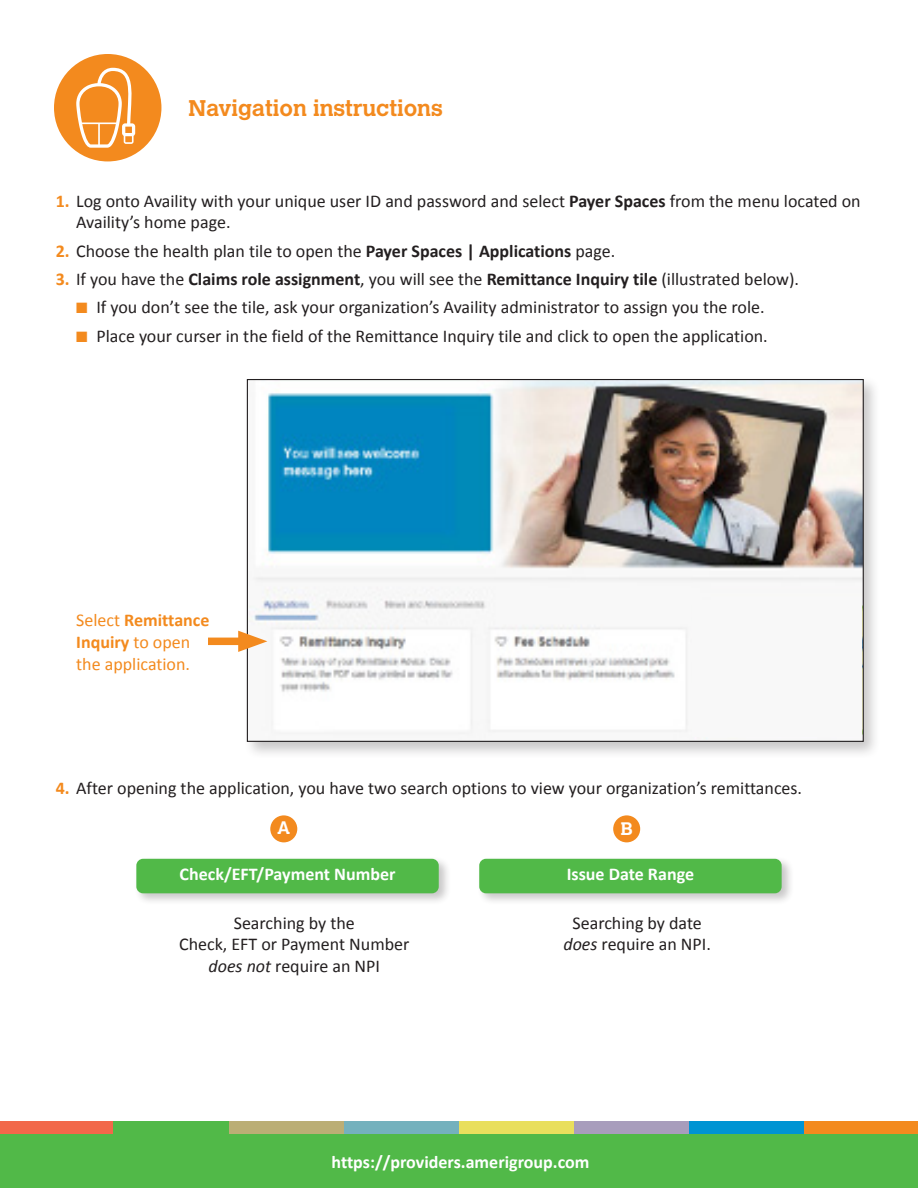
<style>
.page{position:relative;width:918px;height:1188px;background:#fff}
.page>*{position:absolute;margin:0;border:0;box-sizing:border-box;transform-origin:0 0}
.Amerigroup_Sub_head{font:700 22.5px "Calvert MT Std";color:#f38a1e}
.Amerigroup_Bulleted{font:18px/21.6px "Calibri";color:#231f20;text-align:center}
.Amerigroup_Body_Text{font:700 18px "Calibri";color:#fff}
.Amerigroup_Body_Text-2{font:18px/21.6px "Calibri";color:#f38a1e}
.Amerigroup_Body_Text-3{font:700 18px "Calvert MT Std";color:#fff}
.s1{font-weight:700;color:#f38a1e}
.s2{font-weight:700}
.s3{color:#f38a1e}
.s4{font-style:italic}
</style>
<div class="page">
<div style="left:0;top:1122px;width:114px;height:12px;background:#f2684a"></div>
<div style="left:114px;top:1122px;width:115px;height:12px;background:#51b948"></div>
<div style="left:229px;top:1122px;width:115px;height:12px;background:#bbae75"></div>
<div style="left:344px;top:1122px;width:115px;height:12px;background:#74b1bd"></div>
<div style="left:459px;top:1122px;width:115px;height:12px;background:#e9df5d"></div>
<div style="left:574px;top:1122px;width:116px;height:12px;background:#a89dbc"></div>
<div style="left:690px;top:1122px;width:115px;height:12px;background:#0094d3"></div>
<div style="left:805px;top:1122px;width:113px;height:12px;background:#f38a1e"></div>
<div style="left:0;top:1134px;width:918px;height:54px;background:#51b948"></div>
<div style="left:54px;top:54px;width:107px;height:107px;background:#f38a1e;border-radius:50%"></div>
<div style="left:243px;top:375px;width:638px;height:384px;background:#231f20;opacity:.25"></div>
<img style="left:246px;top:378px;width:618px;height:364px">
<img style="left:693px;top:601px;width:168px;height:105px">
<img style="left:693px;top:706px;width:168px;height:30px">
<div style="left:208px;top:638px;width:42px;height:7px;background:#f38a1e"></div>
<svg style="left:238px;top:631px;width:29px;height:21px"></svg>
<div style="left:133px;top:856px;width:318px;height:50px;background:#231f20;opacity:.25"></div>
<div style="left:136px;top:859px;width:303px;height:34px;background:#51b948;border-radius:7px"></div>
<div style="left:476px;top:856px;width:318px;height:50px;background:#231f20;opacity:.25"></div>
<div style="left:479px;top:859px;width:303px;height:34px;background:#51b948;border-radius:7px"></div>
<div style="left:270px;top:815px;width:27px;height:27px;background:#f38a1e;border-radius:50%"></div>
<div style="left:613px;top:815px;width:27px;height:27px;background:#f38a1e;border-radius:50%"></div>
<svg style="left:76px;top:68px;width:59px;height:80px"></svg>
<p class="Amerigroup_Sub_head" style="left:188px;top:94px;width:256px">Navigation instructions</p>
<p class="Amerigroup_Bulleted" style="left:76px;top:189px;width:786px;text-align:left;text-indent:-20px"><span class="s1">1.</span> Log onto Availity with your unique user ID and password and select <span class="s2">Payer Spaces</span> from the menu located on<br>Availity’s home page.</p>
<p class="Amerigroup_Bulleted" style="left:56px;top:239px;width:561px"><span class="s1">2.</span> Choose the health plan tile to open the <span class="s2">Payer Spaces | Applications</span> page.</p>
<p class="Amerigroup_Bulleted" style="left:56px;top:267px;width:745px"><span class="s1">3.</span> If you have the <span class="s2">Claims role assignment</span>, you will see the <span class="s2">Remittance Inquiry tile</span> (illustrated below).</p>
<p class="Amerigroup_Bulleted" style="left:76px;top:296px;width:690px"><span class="s3">■</span> If you don’t see the tile, ask your organization’s Availity administrator to assign you the role.</p>
<p class="Amerigroup_Bulleted" style="left:76px;top:324px;width:693px"><span class="s3">■</span> Place your curser in the field of the Remittance Inquiry tile and click to open the application.</p>
<p class="Amerigroup_Body_Text-2" style="left:76px;top:609px;width:135px">Select <span class="s2">Remittance<br>Inquiry</span> to open the application.</p>
<p class="Amerigroup_Bulleted" style="left:56px;top:776px;width:748px"><span class="s1">4.</span> After opening the application, you have two search options to view your organization’s remittances.</p>
<p class="Amerigroup_Body_Text-3" style="left:277px;top:816px;width:15px">A</p>
<p class="Amerigroup_Body_Text-3" style="left:621px;top:818px;width:14px">B</p>
<p class="Amerigroup_Body_Text" style="left:180px;top:862px;width:217px">Check/EFT/Payment Number</p>
<p class="Amerigroup_Body_Text" style="left:567px;top:862px;width:129px">Issue Date Range</p>
<p class="Amerigroup_Bulleted" style="left:179px;top:911px;width:232px">Searching by the<br>Check, EFT or Payment Number <span class="s4">does not</span> require an NPI</p>
<p class="Amerigroup_Bulleted" style="left:563px;top:911px;width:149px">Searching by date <span class="s4">does</span> require an NPI.</p>
<p class="Amerigroup_Body_Text" style="left:332px;top:1150px;width:259px">https://providers.amerigroup.com</p>
</div>
